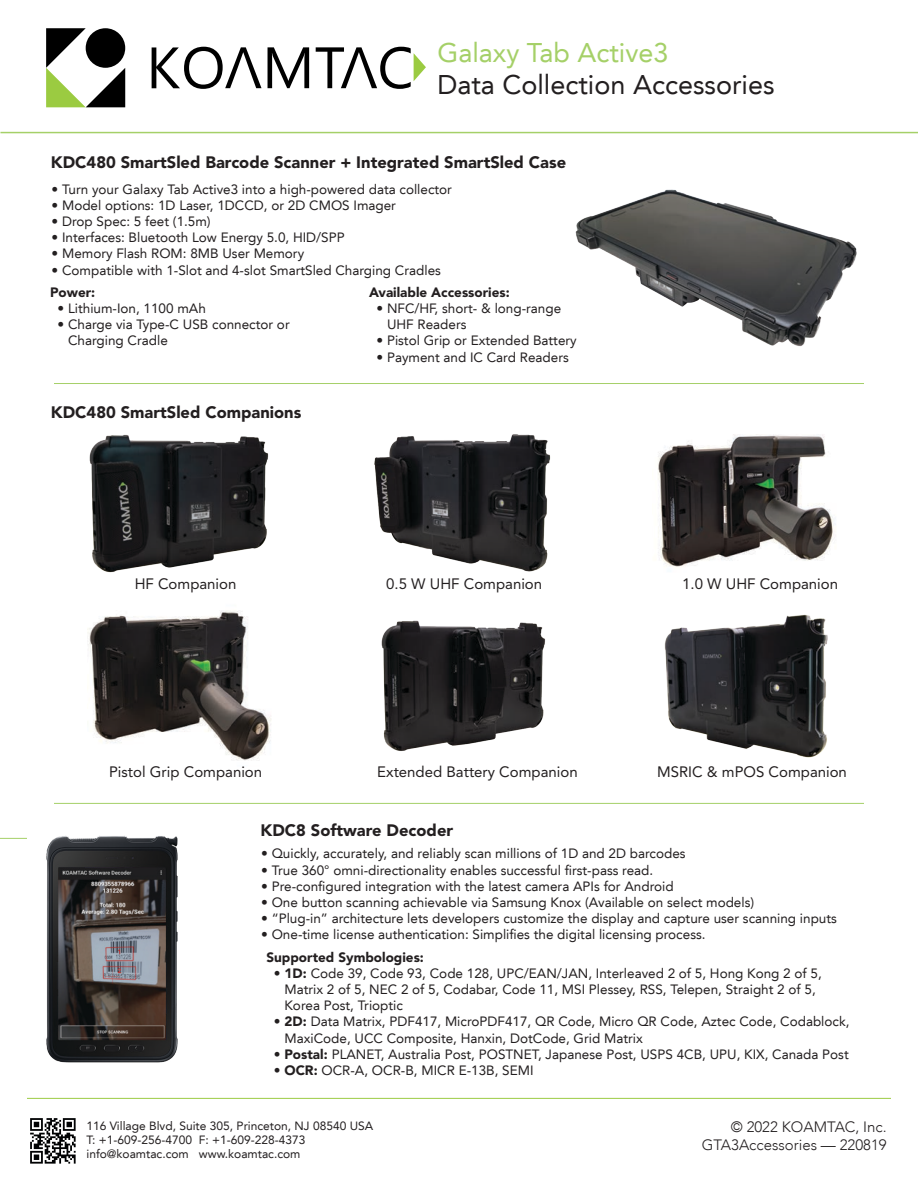
<style>
.page{position:relative;width:918px;height:1188px;background:#fff}
.page>*{position:absolute;margin:0;border:0;box-sizing:border-box;transform-origin:0 0}
.t1{font:27px "Avenir LT";color:#231f20}
.t2{font:27px "Avenir LT";color:#a5d068}
.t3{font:900 16.5px "Avenir LT Std";color:#231f20}
.t4{font:15px "Avenir LT Std";color:#231f20}
.t5{font:300 15px/18px "Avenir LT";color:#231f20;text-align:right}
.t6{font:13.5px/16.2px "Avenir LT";color:#231f20}
.t7{font:900 13.5px "Avenir LT Std";color:#231f20}
.t8{font:12px "Avenir LT";color:#231f20}
.s1{font-family:"Avenir LT Std";font-weight:900}
</style>
<div class="page">
<svg style="left:0;top:838px;width:27px;height:1px"></svg>
<hr style="left:54px;top:803px;width:810px;height:1px;background:#a5d068">
<hr style="left:27px;top:1098px;width:864px;height:1px;background:#9ccb44">
<img style="left:30px;top:1118px;width:46px;height:46px">
<img style="left:46px;top:836px;width:132px;height:226px">
<img style="left:575px;top:189px;width:282px;height:158px">
<hr style="left:0;top:132px;width:918px;height:1px;background:#a5d068">
<hr style="left:54px;top:383px;width:810px;height:1px;background:#a5d068">
<svg style="left:46px;top:28px;width:79px;height:79px"></svg>
<div style="left:86px;top:28px;width:39px;height:40px;background:#000;border-radius:50%"></div>
<svg style="left:268px;top:47px;width:41px;height:41px"></svg>
<svg style="left:152px;top:47px;width:110px;height:42px"></svg>
<svg style="left:316px;top:47px;width:110px;height:42px"></svg>
<img style="left:658px;top:434px;width:178px;height:133px">
<img style="left:87px;top:611px;width:184px;height:150px">
<img style="left:664px;top:614px;width:164px;height:144px">
<img style="left:89px;top:434px;width:180px;height:139px">
<img style="left:374px;top:434px;width:177px;height:138px">
<img style="left:381px;top:620px;width:165px;height:131px">
<p class="t2" style="left:437px;top:37px;width:233px">Galaxy Tab Active3</p>
<p class="t1" style="left:437px;top:69px;width:339px">Data Collection Accessories</p>
<p class="t3" style="left:51px;top:153px;width:517px">KDC480 SmartSled Barcode Scanner + Integrated SmartSled Case</p>
<p class="t6" style="left:52px;top:181px;width:402px">• Turn your Galaxy Tab Active3 into a high-powered data collector</p>
<p class="t6" style="left:52px;top:197px;width:346px">• Model options: 1D Laser, 1DCCD, or 2D CMOS Imager</p>
<p class="t6" style="left:52px;top:213px;width:161px">• Drop Spec: 5 feet (1.5m)</p>
<p class="t6" style="left:52px;top:230px;width:295px">• Interfaces: Bluetooth Low Energy 5.0, HID/SPP</p>
<p class="t6" style="left:52px;top:246px;width:254px">• Memory Flash ROM: 8MB User Memory</p>
<p class="t6" style="left:52px;top:262px;width:391px">• Compatible with 1-Slot and 4-slot SmartSled Charging Cradles</p>
<p class="t7" style="left:50px;top:284px;width:47px">Power:</p>
<p class="t6" style="left:58px;top:300px;width:150px">• Lithium-Ion, 1100 mAh</p>
<p class="t6" style="left:68px;top:317px;width:223px;text-indent:-10px">• Charge via Type-C USB connector or<br>Charging Cradle</p>
<p class="t7" style="left:369px;top:284px;width:142px">Available Accessories:</p>
<p class="t6" style="left:387px;top:300px;width:176px;text-indent:-10px">• NFC/HF, short- &amp; long-range<br>UHF Readers</p>
<p class="t6" style="left:376px;top:333px;width:202px">• Pistol Grip or Extended Battery</p>
<p class="t6" style="left:376px;top:349px;width:194px">• Payment and IC Card Readers</p>
<p class="t3" style="left:51px;top:402px;width:252px">KDC480 SmartSled Companions</p>
<p class="t4" style="left:135px;top:575px;width:103px">HF Companion</p>
<p class="t4" style="left:386px;top:575px;width:157px">0.5 W UHF Companion</p>
<p class="t4" style="left:682px;top:575px;width:157px">1.0 W UHF Companion</p>
<p class="t4" style="left:109px;top:763px;width:155px">Pistol Grip Companion</p>
<p class="t4" style="left:377px;top:763px;width:202px">Extended Battery Companion</p>
<p class="t4" style="left:657px;top:763px;width:191px">MSRIC &amp; mPOS Companion</p>
<p class="t3" style="left:260px;top:821px;width:194px">KDC8 Software Decoder</p>
<p class="t6" style="left:261px;top:846px;width:426px">• Quickly, accurately, and reliably scan millions of 1D and 2D barcodes</p>
<p class="t6" style="left:261px;top:862px;width:394px">• True 360° omni-directionality enables successful first-pass read.</p>
<p class="t6" style="left:261px;top:878px;width:414px">• Pre-configured integration with the latest camera APIs for Android</p>
<p class="t6" style="left:261px;top:894px;width:495px">• One button scanning achievable via Samsung Knox (Available on select models)</p>
<p class="t6" style="left:261px;top:911px;width:577px">• “Plug-in” architecture lets developers customize the display and capture user scanning inputs</p>
<p class="t6" style="left:261px;top:927px;width:446px">• One-time license authentication: Simplifies the digital licensing process.</p>
<p class="t7" style="left:266px;top:949px;width:159px">Supported Symbologies:</p>
<p class="t6" style="left:284px;top:965px;width:539px;text-indent:-10px"><span class="s1">• 1D:</span> Code 39, Code 93, Code 128, UPC/EAN/JAN, Interleaved 2 of 5, Hong Kong 2 of 5,<br>Matrix 2 of 5, NEC 2 of 5, Codabar, Code 11, MSI Plessey, RSS, Telepen, Straight 2 of 5,<br>Korea Post, Trioptic</p>
<p class="t6" style="left:284px;top:1014px;width:567px;text-indent:-10px"><span class="s1">• 2D:</span> Data Matrix, PDF417, MicroPDF417, QR Code, Micro QR Code, Aztec Code, Codablock,<br>MaxiCode, UCC Composite, Hanxin, DotCode, Grid Matrix</p>
<p class="t6" style="left:274px;top:1046px;width:576px"><span class="s1">• Postal:</span> PLANET, Australia Post, POSTNET, Japanese Post, USPS 4CB, UPU, KIX, Canada Post</p>
<p class="t6" style="left:274px;top:1062px;width:261px"><span class="s1">• OCR:</span> OCR-A, OCR-B, MICR E-13B, SEMI</p>
<p class="t8" style="left:87px;top:1118px;width:288px">116 Village Blvd, Suite 305, Princeton, NJ 08540 USA</p>
<p class="t8" style="left:87px;top:1133px;width:220px">T: +1-609-256-4700 F: +1-609-228-4373</p>
<p class="t8" style="left:87px;top:1147px;width:215px">info@koamtac.com www.koamtac.com</p>
<p class="t5" style="left:702px;top:1118px;width:186px">© 2022 KOAMTAC, Inc.<br>GTA3Accessories — 220819</p>
</div>
